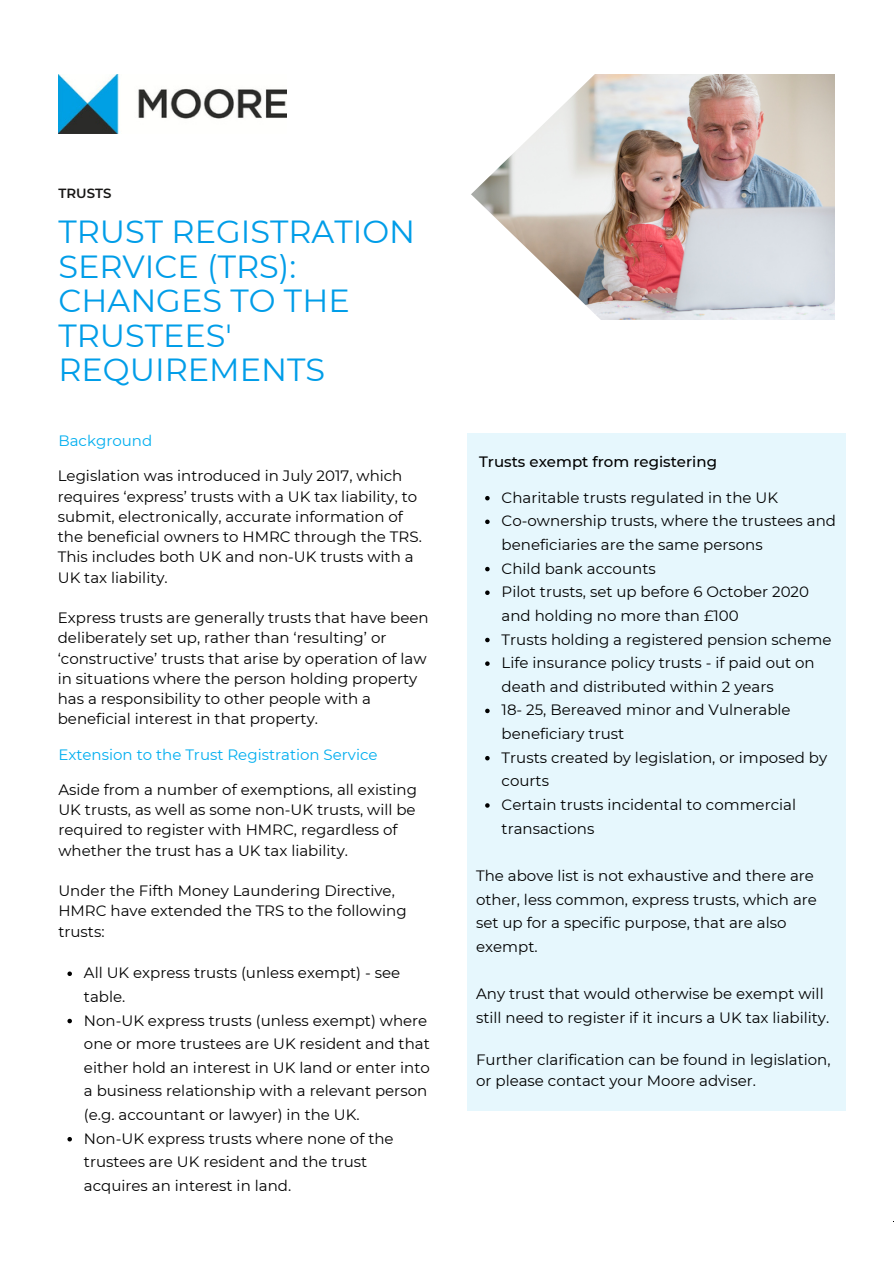
<style>
.page{position:relative;width:894px;height:1264px;background:#fff}
.page>*{position:absolute;margin:0;border:0;box-sizing:border-box;transform-origin:0 0}
.t1{font:31.95px/34.3px "Montserrat";color:#009de8}
.t2{font:15px/23.7px "Montserrat";color:#000}
.t3{font:15px "Montserrat";color:#00aeef}
.t4{font:500 15px "Montserrat";color:#000}
.t5{font:600 13.35px "Montserrat";color:#171615}
</style>
<div class="page">
<img style="left:58px;top:74px;width:228px;height:60px">
<img style="left:606px;top:74px;width:228px;height:245px">
<svg style="left:548px;top:269px;width:58px;height:51px"></svg>
<svg style="left:471px;top:74px;width:142px;height:195px"></svg>
<div style="left:466px;top:433px;width:379px;height:677px;background:#e6f7fd"></div>
<svg style="left:485px;top:496px;width:4px;height:4px"></svg>
<svg style="left:485px;top:519px;width:4px;height:5px"></svg>
<svg style="left:485px;top:567px;width:4px;height:4px"></svg>
<svg style="left:485px;top:590px;width:4px;height:5px"></svg>
<svg style="left:485px;top:637px;width:4px;height:5px"></svg>
<svg style="left:485px;top:661px;width:4px;height:5px"></svg>
<svg style="left:485px;top:708px;width:4px;height:5px"></svg>
<svg style="left:485px;top:756px;width:4px;height:4px"></svg>
<svg style="left:485px;top:803px;width:4px;height:4px"></svg>
<svg style="left:67px;top:971px;width:5px;height:5px"></svg>
<svg style="left:67px;top:1018px;width:5px;height:5px"></svg>
<svg style="left:67px;top:1137px;width:5px;height:4px"></svg>
<p class="t5" style="left:58px;top:185px;width:54px">TRUSTS</p>
<p class="t1" style="left:58px;top:215px;width:358px">TRUST REGISTRATION<br>SERVICE (TRS):<br>CHANGES TO THE<br>TRUSTEES'<br>REQUIREMENTS</p>
<h3 class="t3" style="left:58px;top:432px;width:95px">Background</h3>
<h1 class="t2" style="left:58px;top:466px;width:365px;line-height:20.2px">Legislation was introduced in July 2017, which requires ‘express’ trusts with a UK tax liability, to submit, electronically, accurate information of the beneficial owners to HMRC through the TRS.<br>This includes both UK and non-UK trusts with a UK tax liability.</h1>
<h3 class="t2" style="left:58px;top:607px;width:372px;line-height:20.2px">Express trusts are generally trusts that have been deliberately set up, rather than ‘resulting’ or ‘constructive’ trusts that arise by operation of law in situations where the person holding property has a responsibility to other people with a beneficial interest in that property.</h3>
<p class="t3" style="left:58px;top:745px;width:320px">Extension to the Trust Registration Service</p>
<p class="t2" style="left:58px;top:779px;width:360px;line-height:20.2px">Aside from a number of exemptions, all existing UK trusts, as well as some non-UK trusts, will be required to register with HMRC, regardless of whether the trust has a UK tax liability.</p>
<p class="t2" style="left:58px;top:880px;width:349px;line-height:20.2px">Under the Fifth Money Laundering Directive,<br>HMRC have extended the TRS to the following trusts:</p>
<p class="t2" style="left:84px;top:961px;width:318px">All UK express trusts (unless exempt) - see table.</p>
<h3 class="t2" style="left:84px;top:1008px;width:347px">Non-UK express trusts (unless exempt) where one or more trustees are UK resident and that either hold an interest in UK land or enter into a business relationship with a relevant person (e.g. accountant or lawyer) in the UK.</h3>
<h3 class="t2" style="left:84px;top:1126px;width:311px">Non-UK express trusts where none of the trustees are UK resident and the trust acquires an interest in land.</h3>
<h3 class="t4" style="left:479px;top:453px;width:239px">Trusts exempt from registering</h3>
<h3 class="t2" style="left:501px;top:485px;width:278px">Charitable trusts regulated in the UK</h3>
<h3 class="t2" style="left:501px;top:509px;width:336px">Co-ownership trusts, where the trustees and beneficiaries are the same persons</h3>
<h3 class="t2" style="left:501px;top:556px;width:155px">Child bank accounts</h3>
<p class="t2" style="left:501px;top:580px;width:309px">Pilot trusts, set up before 6 October 2020 and holding no more than £100</p>
<p class="t2" style="left:501px;top:627px;width:331px">Trusts holding a registered pension scheme</p>
<p class="t2" style="left:501px;top:651px;width:314px">Life insurance policy trusts - if paid out on death and distributed within 2 years</p>
<h2 class="t2" style="left:501px;top:698px;width:290px">18- 25, Bereaved minor and Vulnerable beneficiary trust</h2>
<p class="t2" style="left:501px;top:745px;width:327px">Trusts created by legislation, or imposed by courts</p>
<p class="t2" style="left:501px;top:792px;width:296px">Certain trusts incidental to commercial transactions</p>
<p class="t2" style="left:476px;top:863px;width:342px">The above list is not exhaustive and there are other, less common, express trusts, which are set up for a specific purpose, that are also exempt.</p>
<p class="t2" style="left:476px;top:981px;width:354px">Any trust that would otherwise be exempt will still need to register if it incurs a UK tax liability.</p>
<p class="t2" style="left:476px;top:1049px;width:356px;line-height:20.2px">Further clarification can be found in legislation, or please contact your Moore adviser.</p>
</div>
